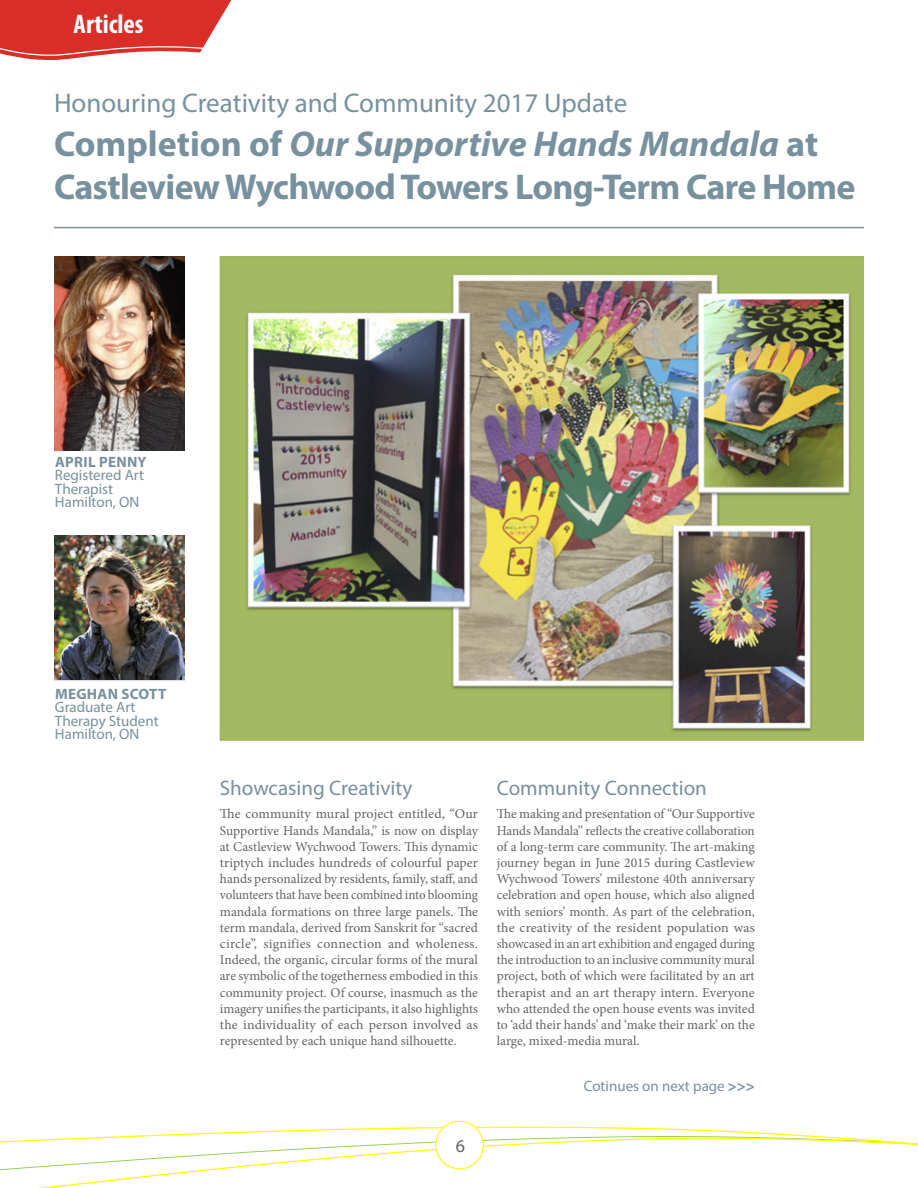
<style>
.page{position:relative;width:918px;height:1188px;background:#fff}
.page>*{position:absolute;margin:0;border:0;box-sizing:border-box;transform-origin:0 0}
.t1{font:700 36px/43.2px "Myriad Pro";letter-spacing:-.02em;color:#77919e}
.t2{font:27px "Myriad Pro";color:#77919e}
.t3{font:700 condensed 27px "Myriad Pro";color:#fff}
.t4{font:21px "Myriad Pro";color:#77919e}
.t5{font:18px "Myriad Pro";color:#636366}
.t6{font:15px/13.5px "Myriad Pro";color:#77919e}
.body_text{font:13.5px/16.2px "Minion Pro";color:#636366;text-align:justify}
.s1{font-style:italic}
.s2{font-weight:700}
</style>
<div class="page">
<svg style="left:0;top:1120px;width:918px;height:68px"></svg>
<div style="left:436px;top:1121px;width:47px;height:48px;background:#fff;border-radius:50%"></div>
<div style="left:435px;top:1121px;width:49px;height:48px;border:1px solid #ff0;border-radius:50%"></div>
<hr style="left:54px;top:227px;width:810px;height:1px;background:#77919e">
<svg style="left:0;top:0;width:231px;height:60px;background:#df4e4a"></svg>
<img style="left:55px;top:256px;width:130px;height:195px">
<img style="left:55px;top:535px;width:130px;height:145px">
<img style="left:220px;top:256px;width:644px;height:484px">
<p class="t3" style="left:74px;top:7px;width:72px">Articles</p>
<p class="t2" style="left:54px;top:87px;width:575px">Honouring Creativity and Community 2017 Update</p>
<p class="t1" style="left:54px;top:121px;width:803px">Completion of <span class="s1">Our Supportive Hands Mandala</span> at<br>Castleview Wychwood Towers Long-Term Care Home</p>
<p class="t6" style="left:55px;top:455px;width:93px"><span class="s2">APRIL PENNY<br></span>Registered Art<br>Therapist</p>
<p class="t6" style="left:55px;top:495px;width:86px">Hamilton, ON</p>
<p class="t6" style="left:55px;top:687px;width:113px"><span class="s2">MEGHAN SCOTT<br></span>Graduate Art<br>Therapy Student</p>
<p class="t6" style="left:55px;top:727px;width:86px">Hamilton, ON</p>
<p class="t4" style="left:220px;top:775px;width:194px">Showcasing Creativity</p>
<p class="body_text" style="left:220px;top:806px;width:260px">The community mural project entitled, “Our Supportive Hands Mandala,” is now on display at Castleview Wychwood Towers. This dynamic triptych includes hundreds of colourful paper hands personalized by residents, family, staff, and volunteers that have been combined into blooming mandala formations on three large panels. The term mandala, derived from Sanskrit for “sacred circle”, signifies connection and wholeness.<br>Indeed, the organic, circular forms of the mural are symbolic of the togetherness embodied in this community project. Of course, inasmuch as the imagery unifies the participants, it also highlights the individuality of each person involved as represented by each unique hand silhouette.</p>
<p class="t4" style="left:497px;top:775px;width:212px">Community Connection</p>
<p class="body_text" style="left:497px;top:806px;width:260px">The making and presentation of “Our Supportive Hands Mandala” reflects the creative collaboration of a long-term care community. The art-making journey began in June 2015 during Castleview Wychwood Towers’ milestone 40th anniversary celebration and open house, which also aligned with seniors’ month. As part of the celebration, the creativity of the resident population was showcased in an art exhibition and engaged during the introduction to an inclusive community mural project, both of which were facilitated by an art therapist and an art therapy intern. Everyone who attended the open house events was invited to ‘add their hands’ and ‘make their mark’ on the large, mixed-media mural.</p>
<p class="t6" style="left:584px;top:1079px;width:172px">Cotinues on next page <span class="s2">&gt;&gt;&gt;</span></p>
<p class="t5" style="left:456px;top:1135px;width:11px">6</p>
</div>
